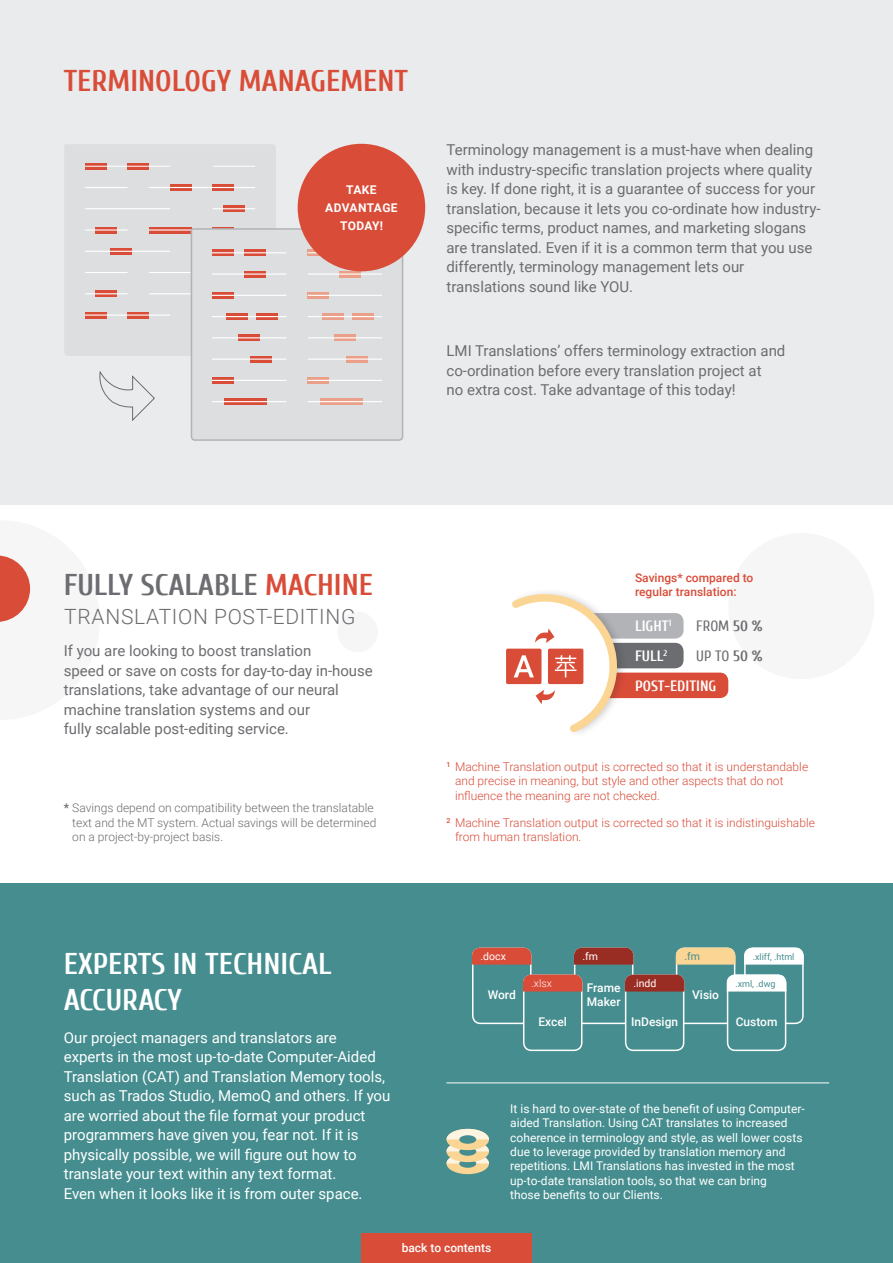
<style>
.page{position:relative;width:893px;height:1263px;background:#fff}
.page>*{position:absolute;margin:0;border:0;box-sizing:border-box;transform-origin:0 0}
.t1{font:700 30px/36px "Cuprum";color:#fff}
.t2{font:700 30px "Cuprum";color:#d94c38}
.t3{font:700 30px "Cuprum";color:#6c6d70}
.t4{font:300 21px "Roboto";letter-spacing:.035em;color:#6c6d70}
.t5{font:15px/19.5px "Roboto";color:#6c6d70}
.t6{font:15px/19.5px "Roboto";color:#fff}
.t7{font:700 15px "Cuprum";color:#fff}
.t8{font:15px "Cuprum";color:#6c6d70}
.t9{font:12px/14.4px "Roboto";color:#fff}
.t10{font:300 12px/14.4px "Roboto";color:#d94c38}
.t11{font:300 12px/14.4px "Roboto";color:#6c6d70}
.t12{font:500 12px "Roboto";color:#fff}
.t13{font:500 12px/14.4px "Roboto";color:#d94c38}
.t14{font:700 12px/18px "Roboto";letter-spacing:.025em;color:#fff;text-align:center}
.t15{font:10.5px "Roboto";color:#fff}
.t16{font:300 10.5px "Roboto";color:#fff}
.t17{font:10.5px "Roboto";color:#458d8f}
.t18{font:9px "Roboto";color:#458d8f}
.s1{color:#d94c38}
.s2{font-weight:500}
.s3{font-weight:700}
</style>
<div class="page">
<div style="left:728px;top:533px;width:146px;height:146px;background:#f6f6f7;border-radius:50%"></div>
<div style="left:338px;top:612px;width:40px;height:40px;background:#f6f6f7;border-radius:50%"></div>
<div style="left:0;top:0;width:893px;height:505px;background:#eaebec"></div>
<div style="left:0;top:884px;width:893px;height:379px;background:#458d8f"></div>
<div style="left:446px;top:1153px;width:43px;height:21px;background:#fbd594;border-radius:50%"></div>
<div style="left:459px;top:1159px;width:17px;height:9px;background:#458d8f;border-radius:50%"></div>
<svg style="left:446px;top:1129px;width:43px;height:34px"></svg>
<div style="left:459px;top:1135px;width:17px;height:9px;background:#458d8f;border-radius:50%"></div>
<svg style="left:0;top:555px;width:31px;height:67px"></svg>
<div style="left:578px;top:613px;width:106px;height:26px;background:#b2b3b7;border-radius:9px"></div>
<div style="left:578px;top:643px;width:106px;height:25px;background:#6c6d70;border-radius:9px"></div>
<div style="left:576px;top:673px;width:152px;height:25px;background:#d94c38;border-radius:9px"></div>
<div style="left:510px;top:588px;width:118px;height:150px;background:#231f20;opacity:.25"></div>
<svg style="left:506px;top:588px;width:117px;height:150px"></svg>
<hr style="left:446px;top:1082px;width:383px;height:1px;background:#fff">
<div style="left:472px;top:947px;width:59px;height:77px;border:2px solid #fff;border-radius:8px"></div>
<svg style="left:472px;top:947px;width:59px;height:17px"></svg>
<div style="left:574px;top:947px;width:59px;height:77px;border:2px solid #fff;border-radius:8px"></div>
<svg style="left:574px;top:947px;width:59px;height:17px"></svg>
<div style="left:676px;top:947px;width:59px;height:77px;border:2px solid #fff;border-radius:8px"></div>
<svg style="left:676px;top:947px;width:59px;height:17px"></svg>
<div style="left:744px;top:947px;width:60px;height:77px;border:2px solid #fff;border-radius:8px"></div>
<svg style="left:744px;top:947px;width:60px;height:17px"></svg>
<div style="left:524px;top:975px;width:58px;height:75px;background:#458d8f;border-radius:8px"></div>
<div style="left:523px;top:974px;width:59px;height:77px;border:2px solid #fff;border-radius:8px"></div>
<svg style="left:523px;top:974px;width:59px;height:17px"></svg>
<div style="left:626px;top:975px;width:58px;height:75px;background:#458d8f;border-radius:8px"></div>
<div style="left:625px;top:974px;width:59px;height:77px;border:2px solid #fff;border-radius:8px"></div>
<svg style="left:625px;top:974px;width:59px;height:17px"></svg>
<div style="left:728px;top:975px;width:58px;height:75px;background:#458d8f;border-radius:8px"></div>
<div style="left:727px;top:974px;width:59px;height:77px;border:2px solid #fff;border-radius:8px"></div>
<svg style="left:727px;top:974px;width:59px;height:17px"></svg>
<svg style="left:64px;top:144px;width:339px;height:277px"></svg>
<div style="left:190px;top:227px;width:214px;height:214px;background:#dddee0"></div>
<svg style="left:212px;top:249px;width:21px;height:7px"></svg>
<svg style="left:212px;top:292px;width:21px;height:7px"></svg>
<svg style="left:239px;top:334px;width:21px;height:7px"></svg>
<svg style="left:250px;top:356px;width:21px;height:6px"></svg>
<svg style="left:212px;top:377px;width:21px;height:7px"></svg>
<svg style="left:225px;top:398px;width:42px;height:7px"></svg>
<svg style="left:308px;top:249px;width:12px;height:7px"></svg>
<svg style="left:308px;top:292px;width:21px;height:7px"></svg>
<svg style="left:244px;top:249px;width:21px;height:7px"></svg>
<div style="left:244px;top:271px;width:21px;height:6px;background:#d94c38"></div>
<svg style="left:257px;top:313px;width:21px;height:7px"></svg>
<svg style="left:227px;top:313px;width:21px;height:7px"></svg>
<div style="left:340px;top:271px;width:21px;height:6px;background:#eaa088"></div>
<svg style="left:352px;top:313px;width:22px;height:7px"></svg>
<svg style="left:323px;top:313px;width:21px;height:7px"></svg>
<svg style="left:334px;top:334px;width:21px;height:7px"></svg>
<svg style="left:346px;top:356px;width:21px;height:6px"></svg>
<svg style="left:308px;top:377px;width:21px;height:7px"></svg>
<svg style="left:320px;top:398px;width:43px;height:7px"></svg>
<hr style="left:212px;top:252px;width:74px;height:1px;background:#fff">
<hr style="left:212px;top:273px;width:74px;height:2px;background:#fff">
<hr style="left:212px;top:295px;width:74px;height:1px;background:#fff">
<hr style="left:212px;top:316px;width:74px;height:1px;background:#fff">
<hr style="left:212px;top:337px;width:74px;height:1px;background:#fff">
<hr style="left:212px;top:359px;width:74px;height:1px;background:#fff">
<hr style="left:212px;top:380px;width:74px;height:1px;background:#fff">
<hr style="left:212px;top:401px;width:74px;height:1px;background:#fff">
<hr style="left:308px;top:252px;width:74px;height:1px;background:#fff">
<hr style="left:308px;top:273px;width:74px;height:2px;background:#fff">
<hr style="left:308px;top:295px;width:74px;height:1px;background:#fff">
<hr style="left:308px;top:316px;width:74px;height:1px;background:#fff">
<hr style="left:308px;top:337px;width:74px;height:1px;background:#fff">
<hr style="left:308px;top:359px;width:74px;height:1px;background:#fff">
<hr style="left:308px;top:380px;width:74px;height:1px;background:#fff">
<hr style="left:308px;top:401px;width:74px;height:1px;background:#fff">
<div style="left:298px;top:144px;width:127px;height:127px;background:#d94c38;border-radius:50%"></div>
<div style="left:361px;top:1233px;width:170px;height:30px;background:#d94c38"></div>
<p class="t2" style="left:64px;top:64px;width:346px">TERMINOLOGY MANAGEMENT</p>
<p class="t14" style="left:325px;top:180px;width:74px">TAKE<br>ADVANTAGE</p>
<p class="t14" style="left:340px;top:216px;width:44px">TODAY!</p>
<p class="t5" style="left:446px;top:139px;width:376px">Terminology management is a must-have when dealing with industry-specific translation projects where quality is key. If done right, it is a guarantee of success for your translation, because it lets you co-ordinate how industry&shy;specific terms, product names, and marketing slogans are translated. Even if it is a common term that you use differently, terminology management lets our translations sound like YOU.</p>
<p class="t5" style="left:446px;top:340px;width:340px">LMI Translations’ offers terminology extraction and co-ordination before every translation project at<br>no extra cost. Take advantage of this today!</p>
<p class="t3" style="left:64px;top:568px;width:311px">FULLY SCALABLE <span class="s1">MACHINE</span></p>
<p class="t4" style="left:64px;top:602px;width:293px">TRANSLATION POST-EDITING</p>
<p class="t5" style="left:64px;top:641px;width:311px">If you are looking to boost translation<br>speed or save on costs for day-to-day in-house translations, take advantage of our neural machine translation systems and our<br>fully scalable post-editing service.</p>
<p class="t11" style="left:72px;top:800px;width:306px;text-indent:-9px"><span class="s2">*</span> Savings depend on compatibility between the translatable text and the MT system. Actual savings will be determined on a project-by-project basis.</p>
<p class="t1" style="left:64px;top:946px;width:269px">EXPERTS IN TECHNICAL<br>ACCURACY</p>
<p class="t6" style="left:64px;top:1027px;width:328px">Our project managers and translators are<br>experts in the most up-to-date Computer-Aided Translation (CAT) and Translation Memory tools, such as Trados Studio, MemoQ and others. If you are worried about the file format your product programmers have given you, fear not. If it is physically possible, we will figure out how to translate your text within any text format.<br>Even when it looks like it is from outer space.</p>
<p class="t13" style="left:635px;top:570px;width:120px">Savings* compared to regular translation:</p>
<p class="t7" style="left:635px;top:618px;width:38px">LIGHT<sup>1</sup></p>
<p class="t7" style="left:635px;top:647px;width:34px">FULL<sup>2</sup></p>
<p class="t7" style="left:635px;top:677px;width:83px">POST-EDITING</p>
<p class="t8" style="left:696px;top:618px;width:68px">FROM <span class="s3">50 %</span></p>
<p class="t8" style="left:696px;top:647px;width:68px">UP TO <span class="s3">50 %</span></p>
<p class="t10" style="left:455px;top:759px;width:355px;text-indent:-9px"><sup>1</sup> Machine Translation output is corrected so that it is understandable and precise in meaning, but style and other aspects that do not influence the meaning are not checked.</p>
<p class="t10" style="left:455px;top:815px;width:361px;text-indent:-9px"><sup>2</sup> Machine Translation output is corrected so that it is indistinguishable from human translation.</p>
<p class="t15" style="left:480px;top:949px;width:27px">.docx</p>
<p class="t12" style="left:488px;top:986px;width:30px">Word</p>
<p class="t16" style="left:531px;top:976px;width:22px">.xlsx</p>
<p class="t12" style="left:538px;top:1013px;width:30px">Excel</p>
<p class="t15" style="left:582px;top:949px;width:17px">.fm</p>
<p class="t12" style="left:587px;top:979px;width:35px">Frame</p>
<p class="t12" style="left:587px;top:993px;width:35px">Maker</p>
<p class="t17" style="left:684px;top:949px;width:17px">.fm</p>
<p class="t12" style="left:692px;top:986px;width:28px">Visio</p>
<p class="t15" style="left:633px;top:976px;width:24px">.indd</p>
<p class="t12" style="left:631px;top:1013px;width:49px">InDesign</p>
<p class="t18" style="left:753px;top:951px;width:43px">.xliff, .html</p>
<p class="t18" style="left:735px;top:978px;width:42px">.xml, .dwg</p>
<p class="t12" style="left:736px;top:1013px;width:43px">Custom</p>
<p class="t9" style="left:510px;top:1101px;width:296px">It is hard to over-state of the benefit of using Computer&shy;aided Translation. Using CAT translates to increased coherence in terminology and style, as well lower costs due to leverage provided by translation memory and repetitions. LMI Translations has invested in the most up-to-date translation tools, so that we can bring<br>those benefits to our Clients.</p>
<p class="t12" style="left:402px;top:1239px;width:91px">back to contents</p>
</div>
